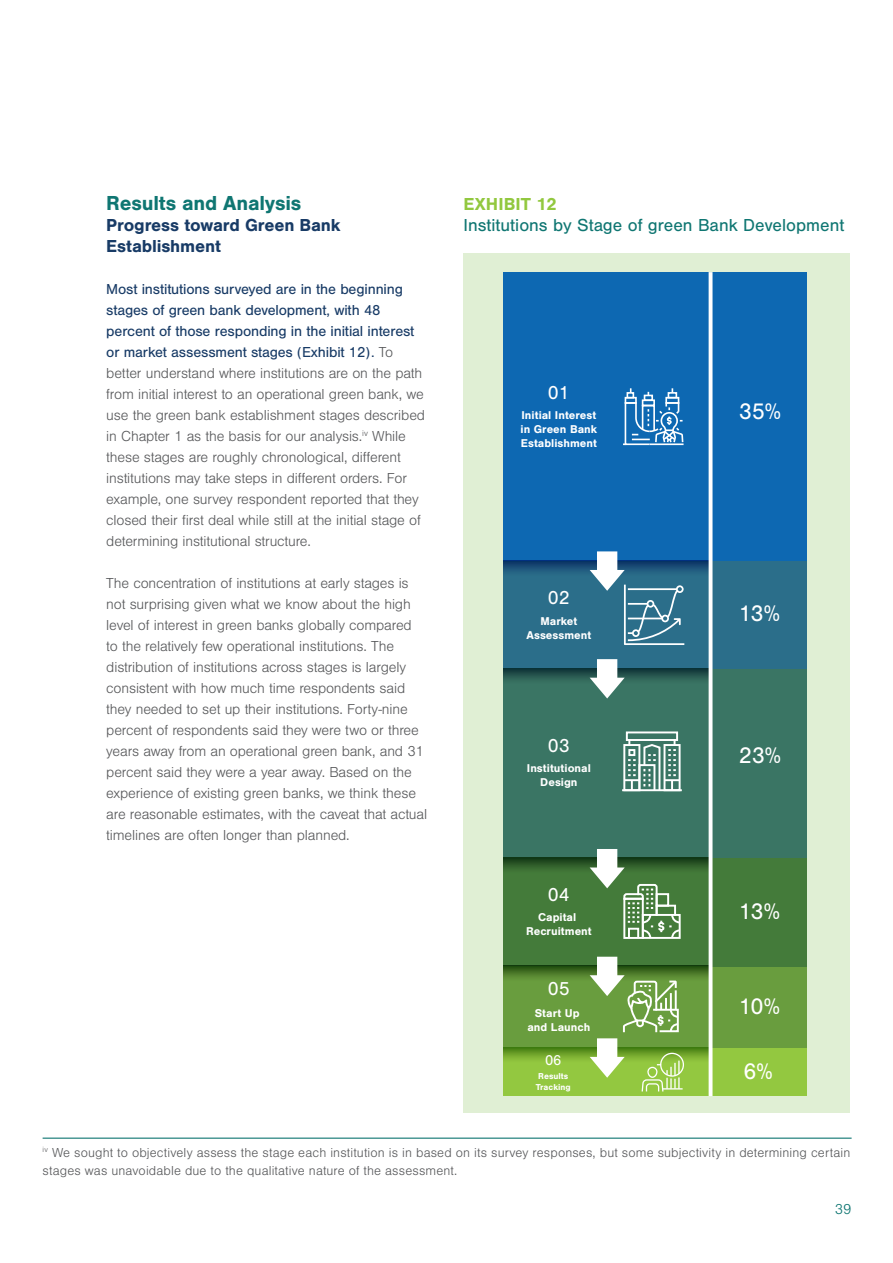
<style>
.page{position:relative;width:893px;height:1263px;background:#fff}
.page>*{position:absolute;margin:0;border:0;box-sizing:border-box;transform-origin:0 0}
.t1{font:23.4px "Nimbus San";letter-spacing:-.05em;color:#fff}
.t2{font:700 21px "Nimbus San";letter-spacing:-.01em;color:#0f7672}
.t3{font:19.5px "Nimbus San";color:#fff}
.t4{font:18px "Nimbus San";color:#0f7672}
.t5{font:700 18px/21px "Nimbus San";letter-spacing:-.01em;color:#183b66}
.t6{font:700 18px "Nimbus San";color:#92c83f}
.t7{font:300 15px/21px "Nimbus San";letter-spacing:-.01em;color:#58595b}
.t8{font:300 15px "Nimbus San";color:#0f7672}
.t9{font:14.85px "Nimbus San";color:#fff}
.t10{font:300 13.5px/18px "Nimbus San";letter-spacing:.01em;color:#58595b}
.t11{font:700 11.7px/14.1px "Nimbus San";color:#fff;text-align:center}
.t12{font:700 8.85px/10.6px "Nimbus San";color:#fff}
.s1{font-weight:400;color:#183b66}
</style>
<div class="page">
<hr style="left:43px;top:1137px;width:809px;height:2px;background:#0f7672">
<div style="left:463px;top:254px;width:387px;height:859px;background:#e0efd4"></div>
<div style="left:503px;top:272px;width:208px;height:289px;background:#0d68b2"></div>
<div style="left:503px;top:561px;width:208px;height:107px;background:#2b6e8a"></div>
<div style="left:503px;top:668px;width:208px;height:190px;background:#3a7564"></div>
<div style="left:503px;top:857px;width:208px;height:109px;background:#447b3a"></div>
<div style="left:503px;top:966px;width:208px;height:81px;background:#699d3e"></div>
<div style="left:503px;top:1047px;width:208px;height:49px;background:#93c840"></div>
<svg style="left:503px;top:561px;width:206px;height:15px"></svg>
<svg style="left:503px;top:668px;width:206px;height:16px"></svg>
<svg style="left:503px;top:858px;width:206px;height:15px"></svg>
<svg style="left:503px;top:966px;width:206px;height:15px"></svg>
<svg style="left:503px;top:1047px;width:206px;height:16px"></svg>
<div style="left:710px;top:1047px;width:97px;height:49px;background:#93c840"></div>
<div style="left:710px;top:966px;width:97px;height:81px;background:#699d3e"></div>
<div style="left:710px;top:858px;width:97px;height:109px;background:#447b3a"></div>
<div style="left:710px;top:668px;width:97px;height:190px;background:#3a7564"></div>
<div style="left:710px;top:561px;width:97px;height:107px;background:#2b6e8a"></div>
<div style="left:710px;top:272px;width:97px;height:289px;background:#0d68b2"></div>
<div style="left:660px;top:1053px;width:24px;height:24px;border:1px solid #fff;border-radius:50%"></div>
<svg style="left:623px;top:388px;width:61px;height:58px"></svg>
<hr style="left:623px;top:789px;width:58px;height:2px;background:#fff">
<div style="left:626px;top:731px;width:52px;height:10px;border:2px solid #fff"></div>
<svg style="left:624px;top:740px;width:56px;height:52px"></svg>
<hr style="left:709px;top:272px;width:3px;height:824px;background:#fff">
<svg style="left:590px;top:551px;width:94px;height:94px"></svg>
<svg style="left:590px;top:659px;width:35px;height:39px"></svg>
<svg style="left:590px;top:849px;width:92px;height:90px"></svg>
<svg style="left:590px;top:957px;width:93px;height:135px"></svg>
<h2 class="t2" style="left:106px;top:191px;width:197px">Results and Analysis</h2>
<p class="t5" style="left:106px;top:215px;width:236px">Progress toward Green Bank<br>Establishment</p>
<p class="t7" style="left:106px;top:279px;width:320px"><span class="s1">Most institutions surveyed are in the beginning stages of green bank development, with 48 percent of those responding in the initial interest or market assessment stages (Exhibit 12).</span> To better understand where institutions are on the path from initial interest to an operational green bank, we use the green bank establishment stages described in Chapter 1 as the basis for our analysis.<sup>iv</sup> While these stages are roughly chronological, different institutions may take steps in different orders. For example, one survey respondent reported that they closed their first deal while still at the initial stage of determining institutional structure.</p>
<p class="t7" style="left:106px;top:573px;width:322px">The concentration of institutions at early stages is not surprising given what we know about the high level of interest in green banks globally compared<br>to the relatively few operational institutions. The distribution of institutions across stages is largely consistent with how much time respondents said they needed to set up their institutions. Forty-nine percent of respondents said they were two or three years away from an operational green bank, and 31 percent said they were a year away. Based on the experience of existing green banks, we think these are reasonable estimates, with the caveat that actual timelines are often longer than planned.</p>
<p class="t6" style="left:463px;top:194px;width:94px">EXHIBIT 12</p>
<p class="t4" style="left:463px;top:215px;width:382px">Institutions by Stage of green Bank Development</p>
<h3 class="t3" style="left:548px;top:381px;width:23px">01</h3>
<p class="t11" style="left:521px;top:408px;width:78px;text-align:justify">Initial Interest in Green Bank Establishment</p>
<h3 class="t3" style="left:548px;top:587px;width:23px">02</h3>
<p class="t11" style="left:526px;top:614px;width:66px">Market<br>Assessment</p>
<h3 class="t3" style="left:548px;top:734px;width:23px">03</h3>
<p class="t11" style="left:527px;top:761px;width:65px">Institutional<br>Design</p>
<h3 class="t3" style="left:548px;top:884px;width:23px">04</h3>
<p class="t11" style="left:526px;top:910px;width:67px">Capital<br>Recruitment</p>
<h3 class="t3" style="left:548px;top:978px;width:23px">05</h3>
<p class="t11" style="left:527px;top:1006px;width:64px">Start Up and Launch</p>
<p class="t9" style="left:545px;top:1052px;width:18px">06</p>
<p class="t12" style="left:536px;top:1071px;width:37px">Results<br>Tracking</p>
<h1 class="t1" style="left:739px;top:398px;width:44px">35%</h1>
<h1 class="t1" style="left:739px;top:600px;width:43px">13%</h1>
<h1 class="t1" style="left:739px;top:743px;width:44px">23%</h1>
<h1 class="t1" style="left:739px;top:899px;width:43px">13%</h1>
<h1 class="t1" style="left:739px;top:993px;width:43px">10%</h1>
<h1 class="t1" style="left:743px;top:1059px;width:31px">6%</h1>
<p class="t10" style="left:43px;top:1144px;width:809px"><sup>iv</sup> We sought to objectively assess the stage each institution is in based on its survey responses, but some subjectivity in determining certain stages was unavoidable due to the qualitative nature of the assessment.</p>
<p class="t8" style="left:835px;top:1201px;width:18px">39</p>
</div>
